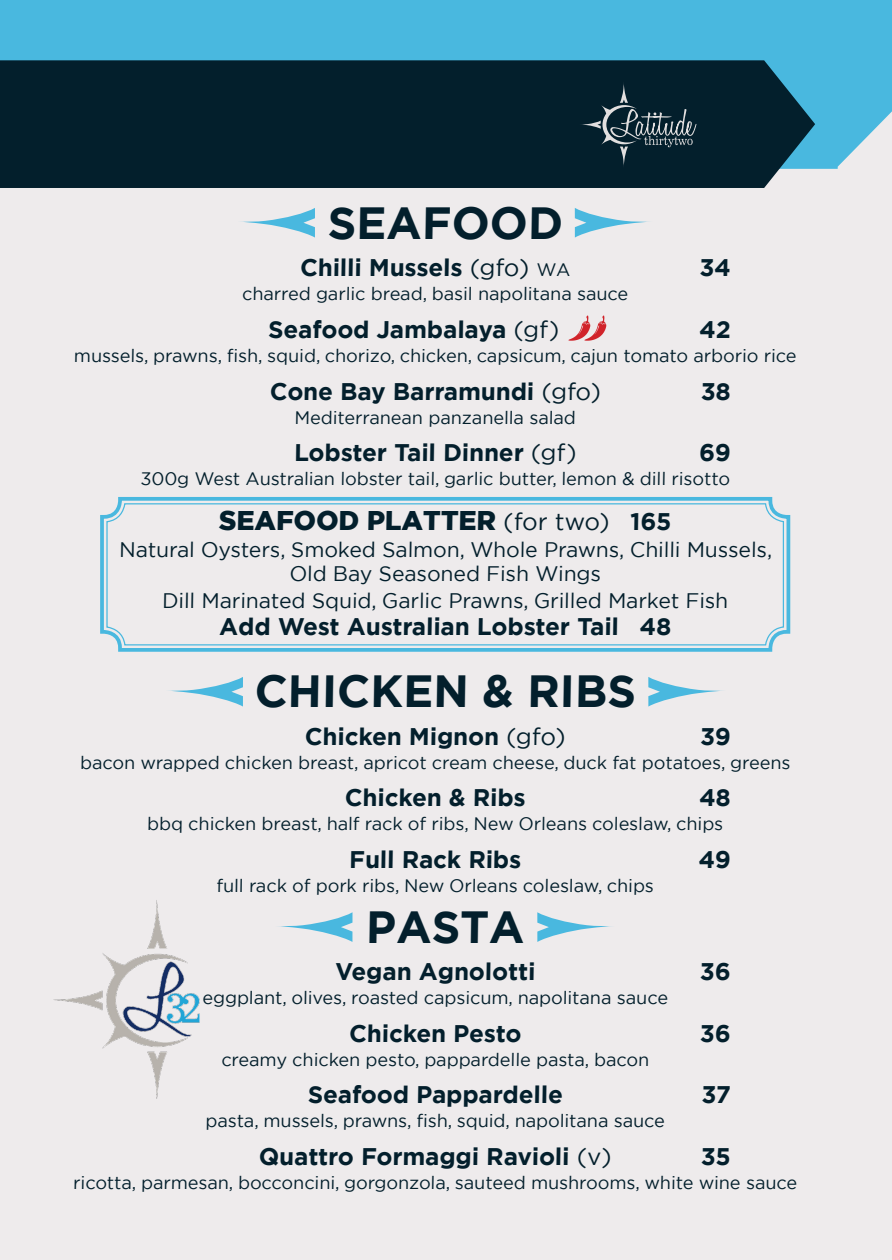
<style>
.page{position:relative;width:892px;height:1260px;background:#fff}
.page>*{position:absolute;margin:0;border:0;box-sizing:border-box;transform-origin:0 0}
.t1{font:700 45px "Gotham";color:#031f2c}
.t2{font:900 27px "Gotham";color:#031f2c}
.t3{font:700 24px "Gotham";color:#031f2c}
.t4{font:21px "Gotham";color:#031f2c}
.t5{font:18px "Gotham";color:#031f2c}
.s1{font-weight:400}
.s2{font-weight:400;font-size:18px}
.s3{font-weight:400;color:#eeebec}
.s4{font-weight:400;font-size:24px}
.s5{font-weight:700;font-size:24px}
</style>
<div class="page">
<div style="left:0;top:0;width:892px;height:1259px;background:#eeebec"></div>
<div style="left:0;top:0;width:892px;height:169px;background:#49b8df"></div>
<div style="left:0;top:60px;width:815px;height:128px;background:#031f2c"></div>
<svg style="left:579px;top:81px;width:117px;height:87px"></svg>
<svg style="left:241px;top:208px;width:74px;height:30px"></svg>
<svg style="left:169px;top:677px;width:74px;height:30px"></svg>
<svg style="left:278px;top:912px;width:75px;height:30px"></svg>
<svg style="left:574px;top:208px;width:75px;height:30px"></svg>
<svg style="left:648px;top:677px;width:75px;height:30px"></svg>
<svg style="left:537px;top:912px;width:75px;height:30px"></svg>
<svg style="left:100px;top:497px;width:691px;height:155px"></svg>
<div style="left:106px;top:503px;width:678px;height:142px;border:1px solid #49b8df;border-radius:18px"></div>
<img style="left:53px;top:900px;width:147px;height:198px">
<img style="left:568px;top:321px;width:16px;height:20px">
<img style="left:584px;top:315px;width:23px;height:26px">
<p class="t1" style="left:327px;top:193px;width:238px">SEAFOOD</p>
<p class="t3" style="left:300px;top:252px;width:272px">Chilli Mussels <span class="s1">(gfo)</span> <span class="s2">WA</span></p>
<p class="t3" style="left:699px;top:252px;width:33px">34</p>
<p class="t5" style="left:242px;top:282px;width:388px">charred garlic bread, basil napolitana sauce</p>
<p class="t3" style="left:268px;top:313px;width:336px">Seafood Jambalaya <span class="s1">(gf)</span> <span class="s3">pic</span></p>
<p class="t3" style="left:699px;top:313px;width:34px">42</p>
<p class="t5" style="left:74px;top:344px;width:725px">mussels, prawns, fish, squid, chorizo, chicken, capsicum, cajun tomato arborio rice</p>
<p class="t3" style="left:270px;top:375px;width:333px">Cone Bay Barramundi <span class="s1">(gfo)</span></p>
<p class="t3" style="left:701px;top:375px;width:32px">38</p>
<p class="t5" style="left:295px;top:405px;width:283px">Mediterranean panzanella salad</p>
<p class="t3" style="left:294px;top:436px;width:284px">Lobster Tail Dinner <span class="s1">(gf)</span></p>
<p class="t3" style="left:699px;top:436px;width:34px">69</p>
<p class="t5" style="left:140px;top:467px;width:591px">300g West Australian lobster tail, garlic butter, lemon &amp; dill risotto</p>
<p class="t2" style="left:219px;top:502px;width:454px">SEAFOOD PLATTER <span class="s4">(for two)</span> <span class="s5">165</span></p>
<p class="t4" style="left:119px;top:536px;width:655px">Natural Oysters, Smoked Salmon, Whole Prawns, Chilli Mussels,</p>
<p class="t4" style="left:289px;top:560px;width:314px">Old Bay Seasoned Fish Wings</p>
<p class="t4" style="left:162px;top:587px;width:568px">Dill Marinated Squid, Garlic Prawns, Grilled Market Fish</p>
<p class="t3" style="left:219px;top:610px;width:454px">Add West Australian Lobster Tail 48</p>
<p class="t1" style="left:254px;top:661px;width:384px">CHICKEN &amp; RIBS</p>
<p class="t3" style="left:305px;top:720px;width:263px">Chicken Mignon <span class="s1">(gfo)</span></p>
<p class="t3" style="left:700px;top:720px;width:33px">39</p>
<p class="t5" style="left:80px;top:750px;width:712px">bacon wrapped chicken breast, apricot cream cheese, duck fat potatoes, greens</p>
<p class="t3" style="left:345px;top:781px;width:183px">Chicken &amp; Ribs</p>
<p class="t3" style="left:699px;top:781px;width:34px">48</p>
<p class="t5" style="left:147px;top:812px;width:578px">bbq chicken breast, half rack of ribs, New Orleans coleslaw, chips</p>
<p class="t3" style="left:349px;top:843px;width:174px">Full Rack Ribs</p>
<p class="t3" style="left:699px;top:843px;width:34px">49</p>
<p class="t5" style="left:217px;top:873px;width:439px">full rack of pork ribs, New Orleans coleslaw, chips</p>
<p class="t1" style="left:366px;top:896px;width:161px">PASTA</p>
<p class="t3" style="left:335px;top:955px;width:202px">Vegan Agnolotti</p>
<p class="t3" style="left:700px;top:955px;width:33px">36</p>
<p class="t5" style="left:202px;top:986px;width:467px">eggplant, olives, roasted capsicum, napolitana sauce</p>
<p class="t3" style="left:349px;top:1017px;width:174px">Chicken Pesto</p>
<p class="t3" style="left:700px;top:1017px;width:33px">36</p>
<p class="t5" style="left:221px;top:1047px;width:430px">creamy chicken pesto, pappardelle pasta, bacon</p>
<p class="t3" style="left:308px;top:1078px;width:257px">Seafood Pappardelle</p>
<p class="t3" style="left:701px;top:1078px;width:31px">37</p>
<p class="t5" style="left:206px;top:1109px;width:461px">pasta, mussels, prawns, fish, squid, napolitana sauce</p>
<p class="t3" style="left:259px;top:1140px;width:355px">Quattro Formaggi Ravioli <span class="s1">(v)</span></p>
<p class="t3" style="left:701px;top:1140px;width:32px">35</p>
<p class="t5" style="left:73px;top:1170px;width:726px">ricotta, parmesan, bocconcini, gorgonzola, sauteed mushrooms, white wine sauce</p>
</div>
